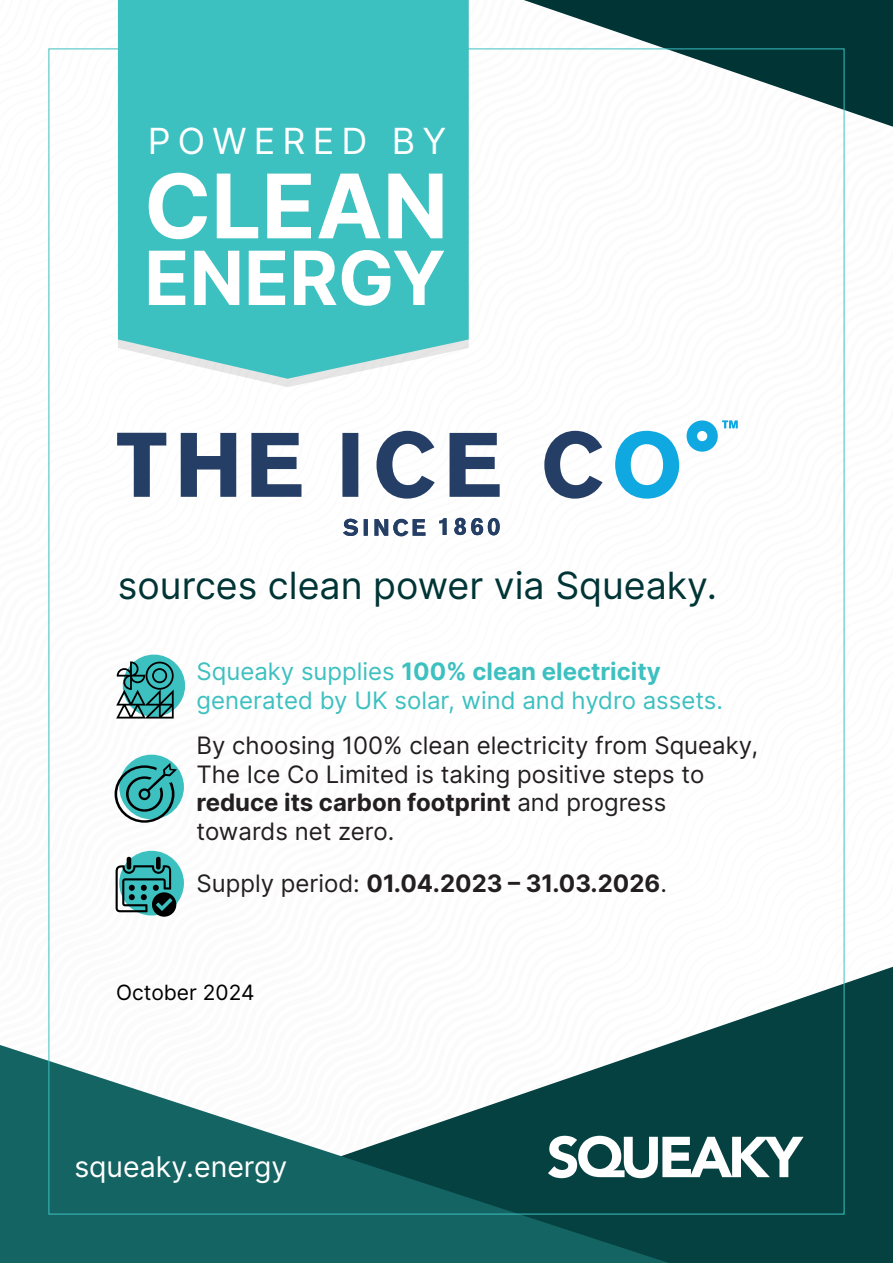
<style>
.page{position:relative;width:893px;height:1263px;background:#fff}
.page>*{position:absolute;margin:0;border:0;box-sizing:border-box;transform-origin:0 0}
.t1{font:700 88.95px "Inter";color:#fff}
.t2{font:700 74.7px "Inter";color:#fff}
.t3{font:37.5px "Inter";color:#013435}
.t4{font:36px "Inter";letter-spacing:.2em;color:#fff}
.t5{font:28.5px "Inter";color:#fff}
.t6{font:24px/28.8px "Inter";color:#231f20}
.t7{font:24px/28.5px "Inter";color:#3dc0c0}
.t8{font:700 24px "Inter";color:#231f20}
.t9{font:21px "Inter";color:#000001}
.s1{font-weight:700}
.s2{font-weight:400}
</style>
<div class="page">
<svg style="left:48px;top:967px;width:845px;height:106px"></svg>
<svg style="left:0;top:1045px;width:669px;height:218px;fill:#146463"></svg>
<svg style="left:524px;top:0;width:369px;height:127px"></svg>
<div style="left:118px;top:0;width:351px;height:379px;background:#3dc0c0"></div>
<svg style="left:548px;top:1073px;width:345px;height:190px;background:#1b5353"></svg>
<div style="left:123px;top:655px;width:62px;height:62px;background:#3dc0c0;border-radius:50%"></div>
<svg style="left:116px;top:661px;width:58px;height:57px"></svg>
<div style="left:119px;top:755px;width:65px;height:64px;background:#3dc0c0;border-radius:50%"></div>
<svg style="left:115px;top:763px;width:62px;height:60px"></svg>
<div style="left:119px;top:851px;width:65px;height:64px;background:#3dc0c0;border-radius:50%"></div>
<svg style="left:116px;top:856px;width:60px;height:61px"></svg>
<svg style="left:117px;top:431px;width:486px;height:68px"></svg>
<svg style="left:615px;top:420px;width:123px;height:79px"></svg>
<svg style="left:343px;top:518px;width:157px;height:18px"></svg>
<h3 class="t4" style="left:148px;top:115px;width:300px">POWERED BY</h3>
<h1 class="t1" style="left:144px;top:139px;width:305px">CLEAN</h1>
<h2 class="t2" style="left:144px;top:222px;width:303px">ENERGY</h2>
<h3 class="t3" style="left:118px;top:558px;width:601px">sources clean power via Squeaky.</h3>
<p class="t7" style="left:197px;top:656px;width:528px">Squeaky supplies <span class="s1">100% clean electricity </span>generated by UK solar, wind and hydro assets.</p>
<p class="t6" style="left:197px;top:730px;width:563px">By choosing 100% clean electricity from Squeaky, The Ice Co Limited is taking positive steps to <span class="s1">reduce its carbon footprint</span> and progress towards net zero.</p>
<p class="t8" style="left:197px;top:865px;width:472px"><span class="s2">Supply period:</span> 01.04.2023 – 31.03.2026<span class="s2">.</span></p>
<p class="t9" style="left:116px;top:977px;width:140px">October 2024</p>
<p class="t5" style="left:74px;top:1146px;width:214px">squeaky.energy</p>
</div>
